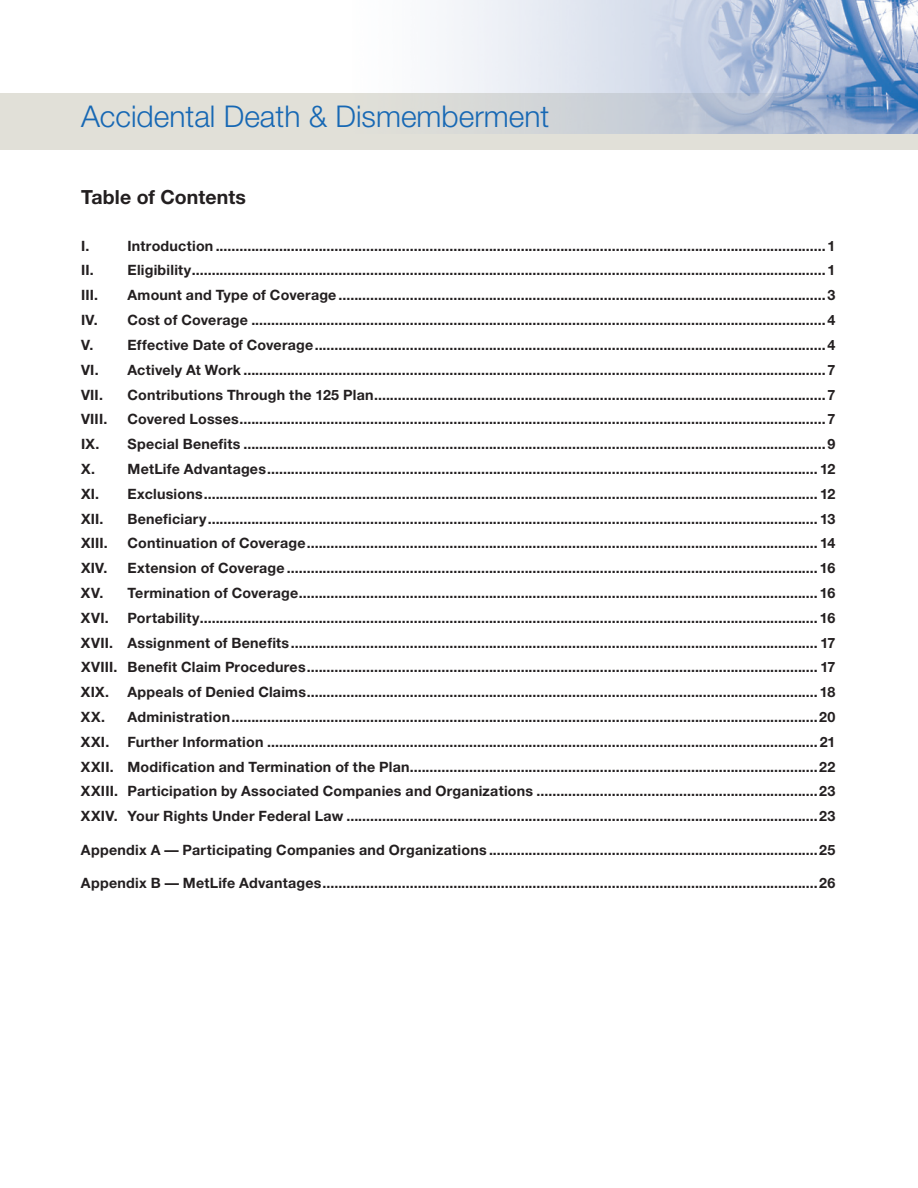
<style>
.page{position:relative;width:918px;height:1188px;background:#fff}
.page>*{position:absolute;margin:0;border:0;box-sizing:border-box;transform-origin:0 0}
.t1{font:300 30px "Helvetica Neue";color:#1768b4}
.TOC_Head{font:700 19.5px "Helvetica Neue";letter-spacing:.005em;color:#231f20}
.TOC_L1{font:700 14.25px "Helvetica Neue";letter-spacing:.015em;color:#231f20}
</style>
<div class="page">
<div style="left:0;top:93px;width:918px;height:57px;background:#e1e0d8"></div>
<img style="left:446px;top:0;width:472px;height:133px">
<h1 class="t1" style="left:81px;top:98px;width:470px">Accidental Death &amp; Dismemberment</h1>
<p class="TOC_Head" style="left:81px;top:185px;width:167px">Table of Contents</p>
<p class="TOC_L1" style="left:81px;top:237px;width:10px">I.</p>
<p class="TOC_L1" style="left:128px;top:237px;width:709px">Introduction ..........................................................................................................................................................1</p>
<p class="TOC_L1" style="left:81px;top:262px;width:756px">II. Eligibility................................................................................................................................................................1</p>
<p class="TOC_L1" style="left:81px;top:286px;width:19px">III.</p>
<p class="TOC_L1" style="left:127px;top:286px;width:710px">Amount and Type of Coverage...........................................................................................................................3</p>
<p class="TOC_L1" style="left:81px;top:311px;width:756px">IV. Cost of Coverage .................................................................................................................................................4</p>
<p class="TOC_L1" style="left:81px;top:336px;width:756px">V. Effective Date of Coverage.................................................................................................................................4</p>
<p class="TOC_L1" style="left:81px;top:361px;width:756px">VI. Actively At Work ...................................................................................................................................................7</p>
<p class="TOC_L1" style="left:81px;top:386px;width:24px">VII.</p>
<p class="TOC_L1" style="left:127px;top:386px;width:710px">Contributions Through the 125 Plan..................................................................................................................7</p>
<p class="TOC_L1" style="left:81px;top:410px;width:28px">VIII.</p>
<p class="TOC_L1" style="left:127px;top:410px;width:710px">Covered Losses....................................................................................................................................................7</p>
<p class="TOC_L1" style="left:81px;top:435px;width:756px">IX. Special Benefits ...................................................................................................................................................9</p>
<p class="TOC_L1" style="left:81px;top:460px;width:756px">X. MetLife Advantages........................................................................................................................................... 12</p>
<p class="TOC_L1" style="left:81px;top:485px;width:756px">XI. Exclusions........................................................................................................................................................... 12</p>
<p class="TOC_L1" style="left:81px;top:510px;width:24px">XII.</p>
<p class="TOC_L1" style="left:127px;top:510px;width:709px">Beneficiary.......................................................................................................................................................... 13</p>
<p class="TOC_L1" style="left:81px;top:534px;width:28px">XIII.</p>
<p class="TOC_L1" style="left:127px;top:534px;width:710px">Continuation of Coverage................................................................................................................................. 14</p>
<p class="TOC_L1" style="left:81px;top:559px;width:28px">XIV.</p>
<p class="TOC_L1" style="left:127px;top:559px;width:709px">Extension of Coverage ...................................................................................................................................... 16</p>
<p class="TOC_L1" style="left:81px;top:584px;width:756px">XV. Termination of Coverage................................................................................................................................... 16</p>
<p class="TOC_L1" style="left:81px;top:609px;width:29px">XVI.</p>
<p class="TOC_L1" style="left:127px;top:609px;width:709px">Portability............................................................................................................................................................ 16</p>
<p class="TOC_L1" style="left:81px;top:634px;width:756px">XVII. Assignment of Benefits..................................................................................................................................... 17</p>
<p class="TOC_L1" style="left:81px;top:659px;width:756px">XVIII. Benefit Claim Procedures................................................................................................................................. 17</p>
<p class="TOC_L1" style="left:81px;top:683px;width:30px">XIX.</p>
<p class="TOC_L1" style="left:127px;top:683px;width:709px">Appeals of Denied Claims................................................................................................................................. 18</p>
<p class="TOC_L1" style="left:81px;top:708px;width:756px">XX. Administration....................................................................................................................................................20</p>
<p class="TOC_L1" style="left:81px;top:733px;width:30px">XXI.</p>
<p class="TOC_L1" style="left:127px;top:733px;width:709px">Further Information ...........................................................................................................................................21</p>
<p class="TOC_L1" style="left:81px;top:758px;width:756px">XXII. Modification and Termination of the Plan.......................................................................................................22</p>
<p class="TOC_L1" style="left:81px;top:783px;width:756px">XXIII. Participation by Associated Companies and Organizations .......................................................................23</p>
<p class="TOC_L1" style="left:81px;top:807px;width:756px">XXIV. Your Rights Under Federal Law .......................................................................................................................23</p>
<p class="TOC_L1" style="left:81px;top:841px;width:756px">Appendix A — Participating Companies and Organizations ...................................................................................25</p>
<p class="TOC_L1" style="left:81px;top:874px;width:756px">Appendix B — MetLife Advantages.............................................................................................................................26</p>
</div>
